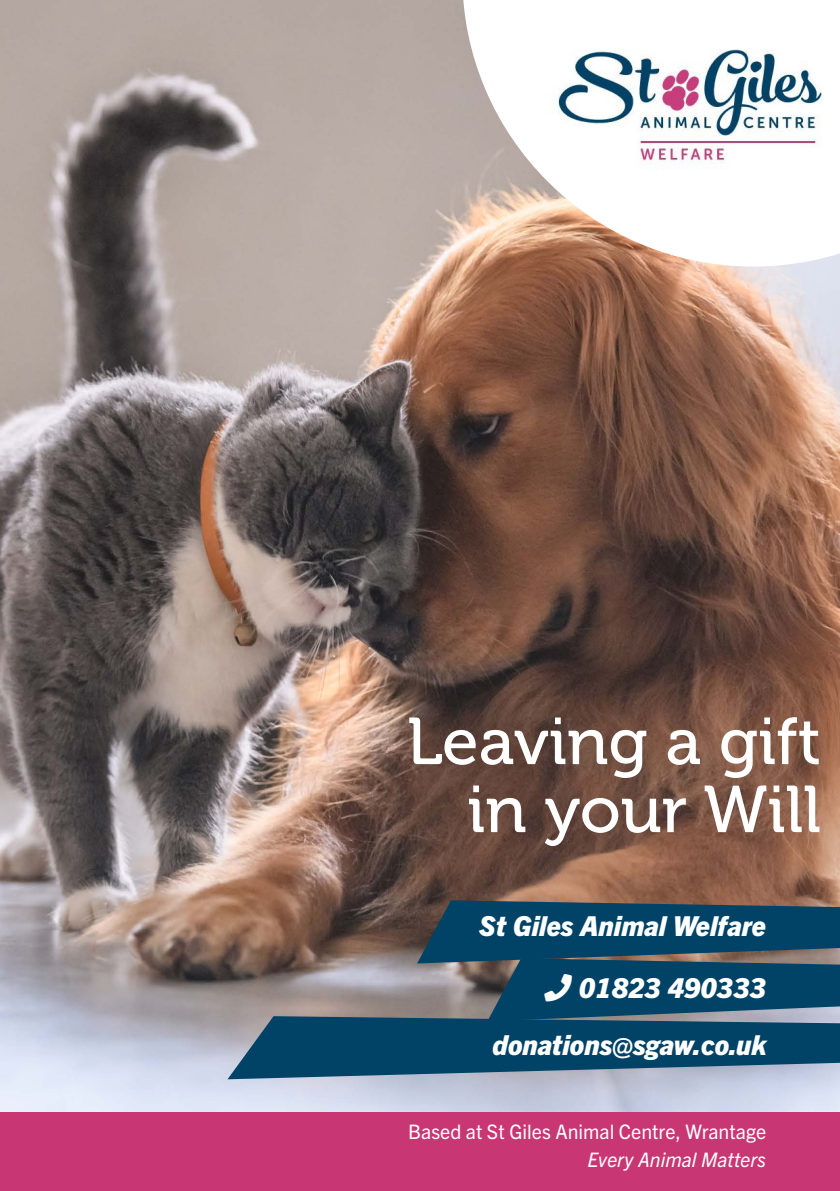
<style>
.page{position:relative;width:840px;height:1191px;background:#fff}
.page>*{position:absolute;margin:0;border:0;box-sizing:border-box;transform-origin:0 0}
.t1{font:66px/68px "Museo 500";color:#fff;text-align:right}
.t2{font:italic 800 27.6px/57.4px "Trade Gothic Next LT Pro";color:#fff;text-align:right}
.t3{font:20px "Trade Gothic Next LT Pro";color:#fff}
.t4{font:italic 20px "Trade Gothic Next LT Pro";color:#fff}
</style>
<div class="page">
<img style="left:0;top:0;width:839px;height:1112px">
<div style="left:0;top:1112px;width:839px;height:79px;background:#c93674"></div>
<svg style="left:462px;top:0;width:377px;height:266px"></svg>
<img style="left:544px;top:28px;width:276px;height:144px">
<svg style="left:227px;top:900px;width:612px;height:179px;background:#375a6f"></svg>
<h1 class="t1" style="left:406px;top:708px;width:415px">Leaving a gift in your Will</h1>
<p class="t2" style="left:479px;top:895px;width:288px">St Giles Animal Welfare</p>
<p class="t2" style="left:492px;top:957px;width:275px">□■ 01823 490333 donations@sgaw.co.uk</p>
<p class="t3" style="left:408px;top:1118px;width:359px">Based at St Giles Animal Centre, Wrantage</p>
<p class="t4" style="left:587px;top:1146px;width:180px">Every Animal Matters</p>
</div>
